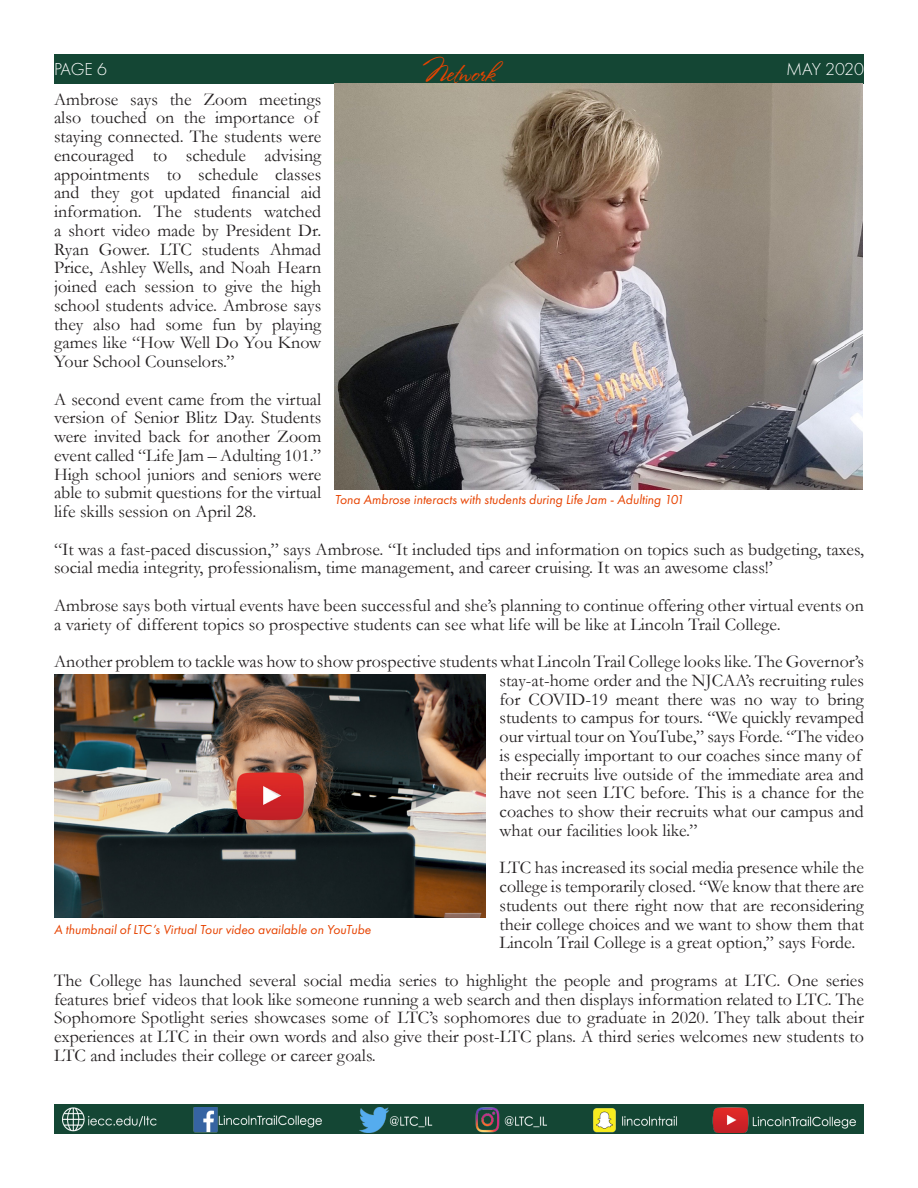
<style>
.page{position:relative;width:918px;height:1188px;background:#fff}
.page>*{position:absolute;margin:0;border:0;box-sizing:border-box;transform-origin:0 0}
.t1{font:25.5px "Stephanie Marie JF";color:#e74300}
.t2{font:18px/18.8px "Garamond";color:#231f20}
.t3{font:300 18px "Futura PT";letter-spacing:-.015em;color:#fff}
.t4{font:italic 13.5px "Futura PT";color:#e74300}
</style>
<div class="page">
<div style="left:54px;top:54px;width:810px;height:29px;background:#144634"></div>
<div style="left:54px;top:1105px;width:810px;height:29px;background:#144634"></div>
<img style="left:62px;top:1108px;width:794px;height:24px">
<img style="left:335px;top:83px;width:528px;height:406px">
<img style="left:54px;top:675px;width:432px;height:243px">
<p class="t3" style="left:54px;top:59px;width:55px">PAGE 6</p>
<h1 class="t1" style="left:423px;top:57px;width:74px">Network</h1>
<p class="t3" style="left:786px;top:59px;width:79px">MAY 2020</p>
<p class="t2" style="left:54px;top:90px;width:269px">Ambrose says the Zoom meetings also touched on the importance of staying connected. The students were encouraged to schedule advising appointments to schedule classes and they got updated financial aid information. The students watched a short video made by President Dr.<br>Ryan Gower. LTC students Ahmad Price, Ashley Wells, and Noah Hearn joined each session to give the high school students advice. Ambrose says they also had some fun by playing games like “How Well Do You Know Your School Counselors.”</p>
<p class="t2" style="left:54px;top:390px;width:269px;text-align:justify">A second event came from the virtual version of Senior Blitz Day. Students were invited back for another Zoom event called “Life Jam – Adulting 101.” High school juniors and seniors were able to submit questions for the virtual life skills session on April 28.</p>
<p class="t2" style="left:54px;top:540px;width:812px">“It was a fast-paced discussion,” says Ambrose. “It included tips and information on topics such as budgeting, taxes, social media integrity, professionalism, time management, and career cruising. It was an awesome class!’</p>
<p class="t2" style="left:54px;top:596px;width:811px">Ambrose says both virtual events have been successful and she’s planning to continue offering other virtual events on a variety of different topics so prospective students can see what life will be like at Lincoln Trail College.</p>
<p class="t2" style="left:500px;top:652px;width:366px;text-indent:-446px">Another problem to tackle was how to show prospective students what Lincoln Trail College looks like. The Governor’s stay-at-home order and the NJCAA’s recruiting rules for COVID-19 meant there was no way to bring students to campus for tours. “We quickly revamped our virtual tour on YouTube,” says Forde. “The video is especially important to our coaches since many of their recruits live outside of the immediate area and have not seen LTC before. This is a chance for the coaches to show their recruits what our campus and what our facilities look like.”</p>
<p class="t2" style="left:500px;top:859px;width:366px;text-align:justify">LTC has increased its social media presence while the college is temporarily closed. “We know that there are students out there right now that are reconsidering their college choices and we want to show them that Lincoln Trail College is a great option,” says Forde.</p>
<p class="t2" style="left:54px;top:971px;width:812px;text-align:justify">The College has launched several social media series to highlight the people and programs at LTC. One series features brief videos that look like someone running a web search and then displays information related to LTC. The Sophomore Spotlight series showcases some of LTC’s sophomores due to graduate in 2020. They talk about their experiences at LTC in their own words and also give their post-LTC plans. A third series welcomes new students to LTC and includes their college or career goals.</p>
<p class="t4" style="left:335px;top:491px;width:351px">Tona Ambrose interacts with students during Life Jam - Adulting 101</p>
<p class="t4" style="left:54px;top:921px;width:319px">A thumbnail of LTC’s Virtual Tour video available on YouTube</p>
</div>
